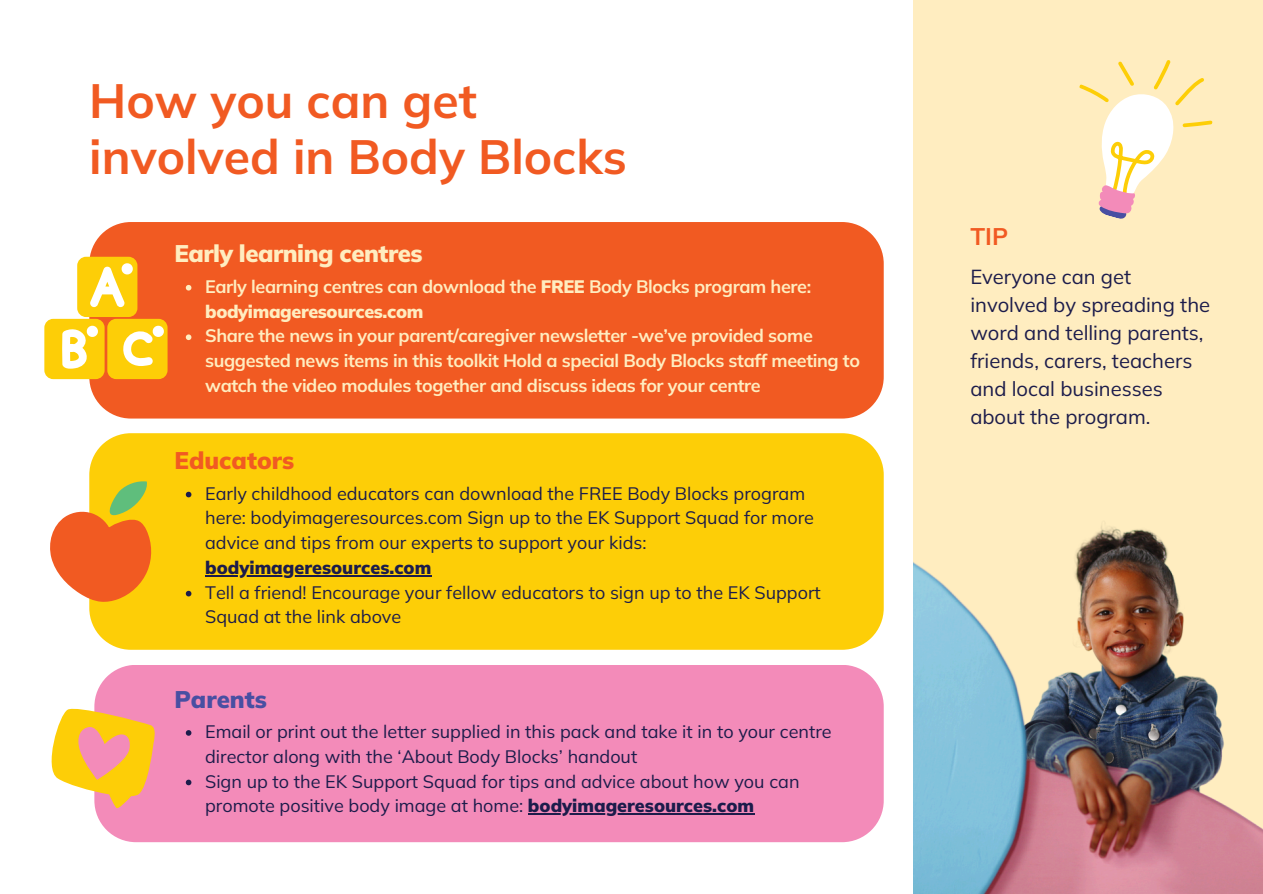
<style>
.page{position:relative;width:1263px;height:894px;background:#fff}
.page>*{position:absolute;margin:0;border:0;box-sizing:border-box;transform-origin:0 0}
.t1{font:700 48px/56.2px "Mulish";color:#f15a22}
.t2{font:900 24px "Mulish";letter-spacing:-.02em;color:#ffedc0}
.t3{font:900 24px "Mulish";color:#f15a22}
.t4{font:900 24px "Mulish";color:#484fa2}
.t5{font:700 24px "Mulish";color:#f15a22}
.t6{font:20.25px/28.2px "Mulish";color:#1c1c4b}
.t7{font:18px/24.8px "Mulish";color:#1c1c4b}
.t8{font:700 18px/24.8px "Mulish";letter-spacing:-.02em;color:#ffedc0}
.s1{font-weight:900}
</style>
<div class="page">
<div style="left:89px;top:433px;width:795px;height:216px;background:#fdce07"></div>
<div style="left:89px;top:222px;width:795px;height:196px;background:#f15a22"></div>
<div style="left:95px;top:665px;width:789px;height:176px;background:#f38bb9"></div>
<div style="left:914px;top:0;width:349px;height:892px;background:#ffedc0"></div>
<img style="left:914px;top:525px;width:349px;height:368px">
<svg style="left:51px;top:700px;width:111px;height:114px"></svg>
<svg style="left:1079px;top:60px;width:134px;height:159px"></svg>
<svg style="left:50px;top:481px;width:101px;height:120px"></svg>
<div style="left:77px;top:257px;width:60px;height:60px;background:#fdce07;border-radius:9px"></div>
<div style="left:44px;top:319px;width:61px;height:60px;background:#fdce07;border-radius:9px"></div>
<div style="left:107px;top:319px;width:61px;height:60px;background:#fdce07;border-radius:9px"></div>
<svg style="left:90px;top:263px;width:43px;height:44px"></svg>
<svg style="left:62px;top:325px;width:36px;height:43px"></svg>
<svg style="left:123px;top:325px;width:41px;height:41px"></svg>
<svg style="left:186px;top:285px;width:5px;height:5px"></svg>
<svg style="left:186px;top:334px;width:5px;height:6px"></svg>
<svg style="left:186px;top:491px;width:5px;height:6px"></svg>
<hr style="left:205px;top:575px;width:226px;height:1px;background:#1c1c4b">
<svg style="left:186px;top:590px;width:5px;height:6px"></svg>
<svg style="left:186px;top:730px;width:5px;height:5px"></svg>
<svg style="left:186px;top:779px;width:5px;height:6px"></svg>
<hr style="left:528px;top:813px;width:226px;height:1px;background:#1c1c4b">
<p class="t1" style="left:89px;top:72px;width:539px">How you can get involved in Body Blocks</p>
<p class="t2" style="left:175px;top:238px;width:250px">Early learning centres</p>
<p class="t8" style="left:205px;top:273px;width:607px">Early learning centres can download the <span class="s1">FREE</span> Body Blocks program here: <span class="s1">bodyimageresources.com</span></p>
<p class="t8" style="left:205px;top:323px;width:656px">Share the news in your parent/caregiver newsletter -we’ve provided some suggested news items in this toolkit Hold a special Body Blocks staff meeting to watch the video modules together and discuss ideas for your centre</p>
<p class="t3" style="left:175px;top:445px;width:121px">Educators</p>
<p class="t7" style="left:205px;top:480px;width:610px">Early childhood educators can download the FREE Body Blocks program here: bodyimageresources.com Sign up to the EK Support Squad for more advice and tips from our experts to support your kids:</p>
<p class="t7" style="left:205px;top:554px;width:617px"><span class="s1">bodyimageresources.com<br></span>Tell a friend! Encourage your fellow educators to sign up to the EK Support<br>Squad at the link above</p>
<p class="t4" style="left:175px;top:683px;width:94px">Parents</p>
<p class="t7" style="left:205px;top:718px;width:628px">Email or print out the letter supplied in this pack and take it in to your centre director along with the ‘About Body Blocks’ handout</p>
<p class="t7" style="left:205px;top:768px;width:596px">Sign up to the EK Support Squad for tips and advice about how you can promote positive body image at home: <span class="s1">bodyimageresources.com</span></p>
<p class="t5" style="left:970px;top:221px;width:39px">TIP</p>
<p class="t6" style="left:970px;top:262px;width:241px">Everyone can get involved by spreading the word and telling parents, friends, carers, teachers and local businesses about the program.</p>
</div>
